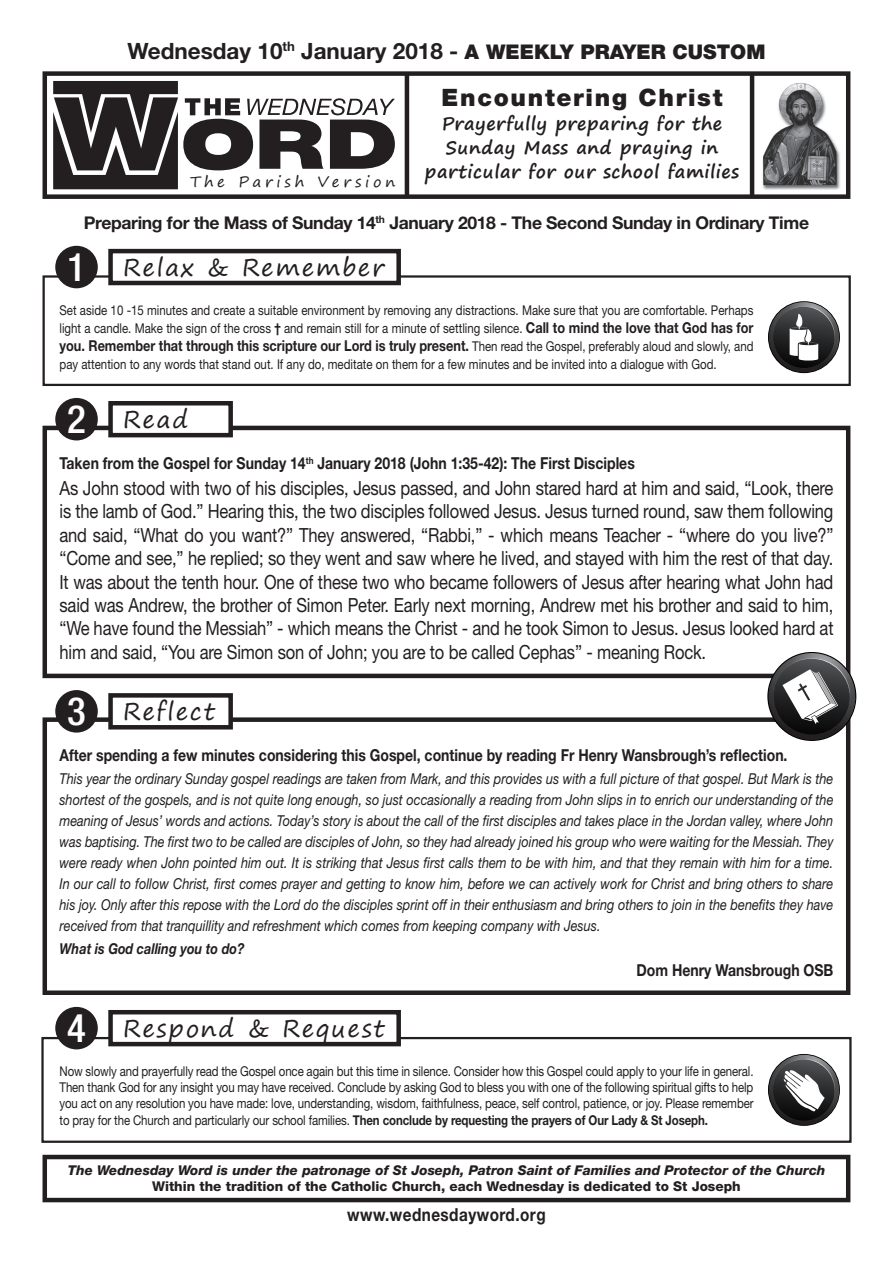
<style>
.page{position:relative;width:893px;height:1263px;background:#fff}
.page>*{position:absolute;margin:0;border:0;box-sizing:border-box;transform-origin:0 0}
.t1{font:24px "Segoe Print";letter-spacing:.07em;color:#231f20}
.t2{font:900 24px "Helvetica Neue LT Std";letter-spacing:.07em;color:#231f20}
.t3{font:700 22.5px "Helvetica Neue LT Std";color:#231f20}
.t4{font:19.5px/23.4px "Helvetica Neue LT Std";letter-spacing:-.01em;color:#231f20;text-align:justify;scale:.85 1}
.t5{font:700 18px/24px "Segoe Print";letter-spacing:.03em;color:#231f20;text-align:center}
.t6{font:700 18px "Helvetica Neue LT Std";letter-spacing:.03em;color:#231f20;scale:.85 1}
.t7{font:700 17.55px "Helvetica Neue LT Std";letter-spacing:-.02em;color:#231f20}
.t8{font:700 16.5px "Helvetica Neue LT Std";color:#231f20;scale:.85 1}
.t9{font:italic 15px/21px "Helvetica Neue LT Std";color:#231f20;text-align:justify;scale:.85 1}
.t10{font:700 15px "Helvetica Neue LT Std";color:#231f20;scale:.85 1}
.t11{font:italic 700 15px "Helvetica Neue LT Std";color:#231f20;scale:.85 1}
.t12{font:15px "Segoe Print";letter-spacing:.25em;color:#231f20}
.t13{font:13.5px/16.2px "Helvetica Neue LT Std";color:#231f20;text-align:justify;scale:.85 1}
.t14{font:italic 800 13.5px "Helvetica Neue LT Std";color:#231f20}
.t15{font:800 13.5px "Helvetica Neue LT Std";color:#231f20}
.s1{font-weight:900;font-size:20.25px}
.s2{font-family:"Helvetica Neue LT Std";font-weight:500;font-stretch:condensed;font-size:39px;color:#fff}
.s3{font-weight:700}
.s4{font-weight:700;font-size:15px}
.s5{font-weight:400;font-size:13.5px}
</style>
<div class="page">
<div style="left:41px;top:1037px;width:811px;height:106px;border:2px solid #231f20"></div>
<div style="left:111px;top:1012px;width:288px;height:32px;background:#fff"></div>
<div style="left:108px;top:1010px;width:293px;height:36px;border:4px solid #231f20"></div>
<div style="left:55px;top:1007px;width:43px;height:42px;background:#231f20;border-radius:50%"></div>
<div style="left:43px;top:717px;width:807px;height:278px;border:4px solid #231f20"></div>
<div style="left:111px;top:695px;width:120px;height:32px;background:#fff"></div>
<div style="left:108px;top:693px;width:125px;height:36px;border:4px solid #231f20"></div>
<div style="left:55px;top:690px;width:43px;height:43px;background:#231f20;border-radius:50%"></div>
<div style="left:43px;top:426px;width:807px;height:252px;border:4px solid #231f20"></div>
<div style="left:111px;top:403px;width:120px;height:32px;background:#fff"></div>
<div style="left:108px;top:401px;width:125px;height:36px;border:4px solid #231f20"></div>
<div style="left:55px;top:398px;width:43px;height:42px;background:#231f20;border-radius:50%"></div>
<div style="left:43px;top:1155px;width:807px;height:47px;border:4px solid #231f20"></div>
<div style="left:43px;top:275px;width:808px;height:111px;border:2px solid #231f20"></div>
<div style="left:111px;top:251px;width:288px;height:32px;background:#fff"></div>
<div style="left:108px;top:249px;width:293px;height:36px;border:4px solid #231f20"></div>
<div style="left:55px;top:246px;width:43px;height:42px;background:#231f20;border-radius:50%"></div>
<img style="left:762px;top:82px;width:78px;height:108px">
<div style="left:43px;top:71px;width:807px;height:128px;border:4px solid #231f20"></div>
<hr style="left:405px;top:74px;width:4px;height:123px;background:#231f20">
<hr style="left:750px;top:74px;width:4px;height:123px;background:#231f20">
<svg style="left:53px;top:81px;width:342px;height:108px"></svg>
<svg style="left:768px;top:653px;width:87px;height:87px"></svg>
<svg style="left:773px;top:658px;width:82px;height:82px"></svg>
<svg style="left:769px;top:302px;width:70px;height:70px"></svg>
<svg style="left:773px;top:306px;width:66px;height:66px"></svg>
<svg style="left:769px;top:1055px;width:70px;height:70px"></svg>
<svg style="left:773px;top:1059px;width:66px;height:66px"></svg>
<h2 class="t3" style="left:127px;top:37px;width:639px">Wednesday 10<sup>th</sup> January 2018 - <span class="s1">A WEEKLY PRAYER CUSTOM</span></h2>
<p class="t12" style="left:190px;top:168px;width:207px">The Parish Version</p>
<h1 class="t2" style="left:442px;top:83px;width:282px">Encountering Christ</h1>
<p class="t5" style="left:425px;top:111px;width:316px">Prayerfully preparing for the<br>Sunday Mass and praying in particular for our school families</p>
<p class="t7" style="left:84px;top:211px;width:727px">Preparing for the Mass of Sunday 14<sup>th</sup> January 2018 - The Second Sunday in Ordinary Time</p>
<h1 class="t1" style="left:67px;top:246px;width:319px"><span class="s2">1</span> Relax &amp; Remember</h1>
<p class="t13" style="left:60px;top:301px;width:818px;line-height:18px">Set aside 10 -15 minutes and create a suitable environment by removing any distractions. Make sure that you are comfortable. Perhaps light a candle. Make the sign of the cross <span class="s3">†</span> and remain still for a minute of settling silence. <span class="s4">Call to mind the love that God has for</span></p>
<p class="t10" style="left:60px;top:336px;width:818px">you. Remember that through this scripture our Lord is truly present. <span class="s5">Then read the Gospel, preferably aloud and slowly, and</span></p>
<p class="t13" style="left:60px;top:356px;width:775px">pay attention to any words that stand out. If any do, meditate on them for a few minutes and be invited into a dialogue with God.</p>
<h1 class="t1" style="left:67px;top:398px;width:123px"><span class="s2">2</span> Read</h1>
<p class="t8" style="left:60px;top:453px;width:678px">Taken from the Gospel for Sunday 14<sup>th</sup> January 2018 (John 1:35-42): The First Disciples</p>
<p class="t4" style="left:60px;top:476px;width:912px">As John stood with two of his disciples, Jesus passed, and John stared hard at him and said, “Look, there is the lamb of God.” Hearing this, the two disciples followed Jesus. Jesus turned round, saw them following and said, “What do you want?” They answered, “Rabbi,” - which means Teacher - “where do you live?” “Come and see,” he replied; so they went and saw where he lived, and stayed with him the rest of that day.<br>It was about the tenth hour. One of these two who became followers of Jesus after hearing what John had said was Andrew, the brother of Simon Peter. Early next morning, Andrew met his brother and said to him, “We have found the Messiah” - which means the Christ - and he took Simon to Jesus. Jesus looked hard at him and said, “You are Simon son of John; you are to be called Cephas” - meaning Rock.</p>
<h1 class="t1" style="left:67px;top:690px;width:149px"><span class="s2">3</span> Reflect</h1>
<p class="t8" style="left:60px;top:745px;width:858px">After spending a few minutes considering this Gospel, continue by reading Fr Henry Wansbrough’s reflection.</p>
<p class="t9" style="left:60px;top:768px;width:912px">This year the ordinary Sunday gospel readings are taken from Mark, and this provides us with a full picture of that gospel. But Mark is the shortest of the gospels, and is not quite long enough, so just occasionally a reading from John slips in to enrich our understanding of the meaning of Jesus’ words and actions. Today’s story is about the call of the first disciples and takes place in the Jordan valley, where John was baptising. The first two to be called are disciples of John, so they had already joined his group who were waiting for the Messiah. They were ready when John pointed him out. It is striking that Jesus first calls them to be with him, and that they remain with him for a time.<br>In our call to follow Christ, first comes prayer and getting to know him, before we can actively work for Christ and bring others to share his joy. Only after this repose with the Lord do the disciples sprint off in their enthusiasm and bring others to join in the benefits they have received from that tranquillity and refreshment which comes from keeping company with Jesus.</p>
<p class="t11" style="left:60px;top:939px;width:219px">What is God calling you to do?</p>
<p class="t8" style="left:636px;top:960px;width:233px">Dom Henry Wansbrough OSB</p>
<h1 class="t1" style="left:67px;top:1007px;width:319px"><span class="s2">4</span> Respond &amp; Request</h1>
<p class="t13" style="left:60px;top:1063px;width:818px">Now slowly and prayerfully read the Gospel once again but this time in silence. Consider how this Gospel could apply to your life in general.<br>Then thank God for any insight you may have received. Conclude by asking God to bless you with one of the following spiritual gifts to help you act on any resolution you have made: love, understanding, wisdom, faithfulness, peace, self control, patience, or joy. Please remember to pray for the Church and particularly our school families. <span class="s3">Then conclude by requesting the prayers of Our Lady &amp; St Joseph.</span></p>
<p class="t14" style="left:68px;top:1162px;width:759px">The Wednesday Word is under the patronage of St Joseph, Patron Saint of Families and Protector of the Church</p>
<p class="t15" style="left:152px;top:1178px;width:590px">Within the tradition of the Catholic Church, each Wednesday is dedicated to St Joseph</p>
<p class="t6" style="left:347px;top:1203px;width:235px">www.wednesdayword.org</p>
</div>
